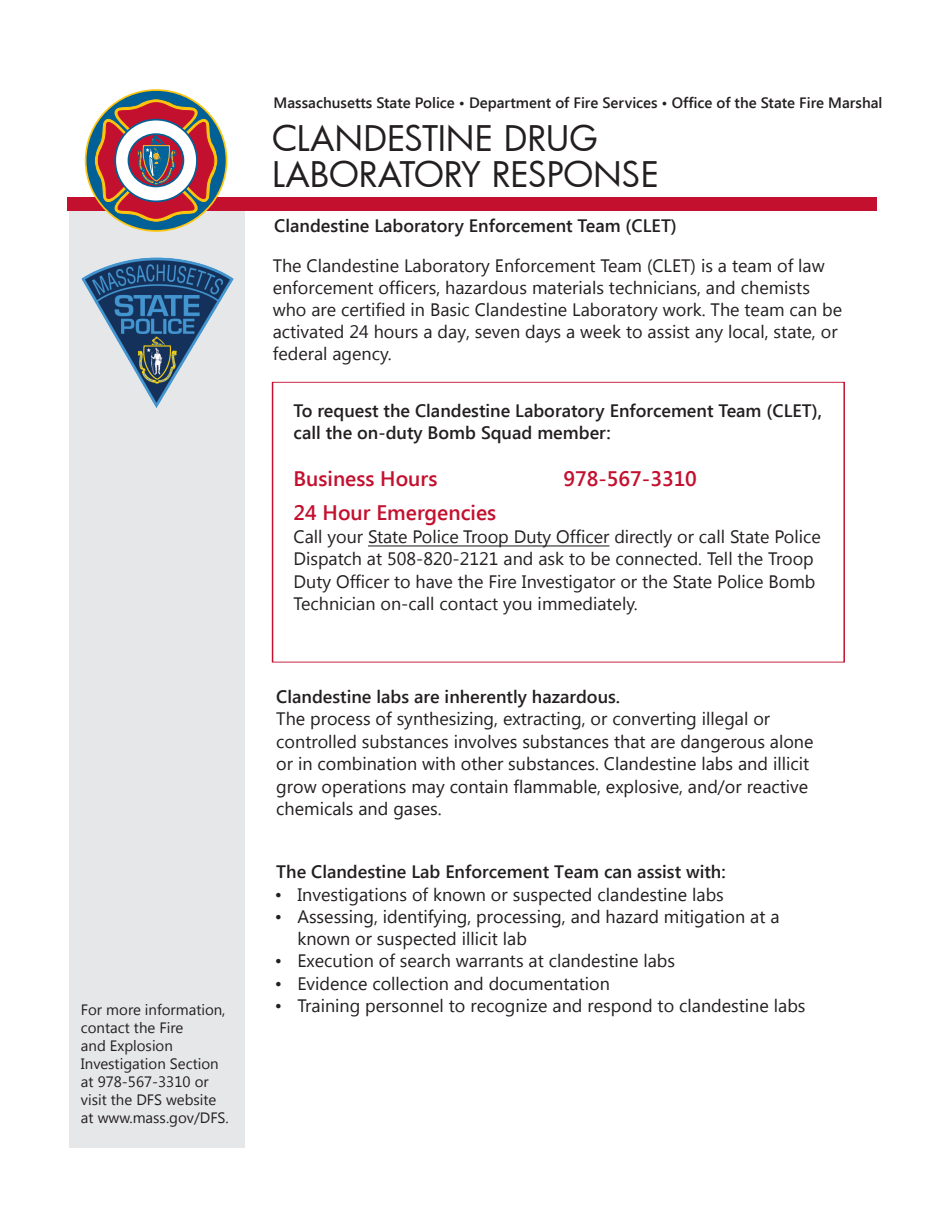
<style>
.page{position:relative;width:945px;height:1215px;background:#fff}
.page>*{position:absolute;margin:0;border:0;box-sizing:border-box;transform-origin:0 0}
.t1{font:34.5px "Futura";color:#231f20}
.t2{font:600 21px "Segoe UI";color:#c3102f}
.t3{font:18px/22.5px "Segoe UI";color:#231f20}
.t4{font:600 18px/22.5px "Segoe UI";color:#231f20}
.t5{font:600 18px "Segoe UI";color:#231f20}
.t6{font:15px/18px "Segoe UI";color:#231f20}
.Page_Number{font:600 15px "Segoe UI";color:#231f20}
.s1{font-weight:600}
</style>
<div class="page">
<div style="left:69px;top:209px;width:175px;height:939px;background:#e6e7e9"></div>
<div style="left:68px;top:198px;width:810px;height:13px;background:#c3102f"></div>
<svg style="left:86px;top:90px;width:141px;height:141px;background:#266f81"></svg>
<div style="left:272px;top:382px;width:573px;height:281px;border:1px solid #c3102f"></div>
<img style="left:81px;top:257px;width:153px;height:151px">
<hr style="left:368px;top:545px;width:241px;height:1px;background:#231f20">
<svg style="left:95px;top:100px;width:122px;height:121px"></svg>
<p class="t6" style="left:81px;top:1000px;width:149px">For more information, contact the Fire<br>and Explosion<br>Investigation Section at 978-567-3310 or visit the DFS website at www.mass.gov/DFS.</p>
<p class="Page_Number" style="left:274px;top:92px;width:610px">Massachusetts State Police • Department of Fire Services • Office of the State Fire Marshal</p>
<p class="t1" style="left:272px;top:115px;width:327px">CLANDESTINE DRUG</p>
<p class="t1" style="left:272px;top:151px;width:389px">LABORATORY RESPONSE</p>
<p class="t4" style="left:274px;top:213px;width:404px">Clandestine Laboratory Enforcement Team (CLET)</p>
<p class="t3" style="left:273px;top:253px;width:571px;line-height:22px">The Clandestine Laboratory Enforcement Team (CLET) is a team of law enforcement officers, hazardous materials technicians, and chemists who are certified in Basic Clandestine Laboratory work. The team can be activated 24 hours a day, seven days a week to assist any local, state, or federal agency.</p>
<p class="t4" style="left:294px;top:398px;width:530px">To request the Clandestine Laboratory Enforcement Team (CLET), call the on-duty Bomb Squad member:</p>
<p class="t2" style="left:294px;top:464px;width:145px">Business Hours</p>
<p class="t2" style="left:564px;top:464px;width:135px">978-567-3310</p>
<p class="t2" style="left:294px;top:498px;width:204px">24 Hour Emergencies</p>
<p class="t3" style="left:294px;top:524px;width:529px">Call your State Police Troop Duty Officer directly or call State Police Dispatch at 508-820-2121 and ask to be connected. Tell the Troop Duty Officer to have the Fire Investigator or the State Police Bomb Technician on-call contact you immediately.</p>
<p class="t3" style="left:276px;top:683px;width:539px"><span class="s1">Clandestine labs are inherently hazardous.<br></span>The process of synthesizing, extracting, or converting illegal or controlled substances involves substances that are dangerous alone or in combination with other substances. Clandestine labs and illicit grow operations may contain flammable, explosive, and/or reactive chemicals and gases.</p>
<p class="t5" style="left:276px;top:855px;width:451px">The Clandestine Lab Enforcement Team can assist with:</p>
<p class="t3" style="left:275px;top:882px;width:450px">• Investigations of known or suspected clandestine labs</p>
<p class="t3" style="left:297px;top:905px;width:484px;line-height:21.6px;text-indent:-22px">• Assessing, identifying, processing, and hazard mitigation at a known or suspected illicit lab</p>
<p class="t3" style="left:275px;top:949px;width:402px">• Execution of search warrants at clandestine labs</p>
<p class="t3" style="left:275px;top:971px;width:336px">• Evidence collection and documentation</p>
<p class="t3" style="left:275px;top:994px;width:532px">• Training personnel to recognize and respond to clandestine labs</p>
</div>
